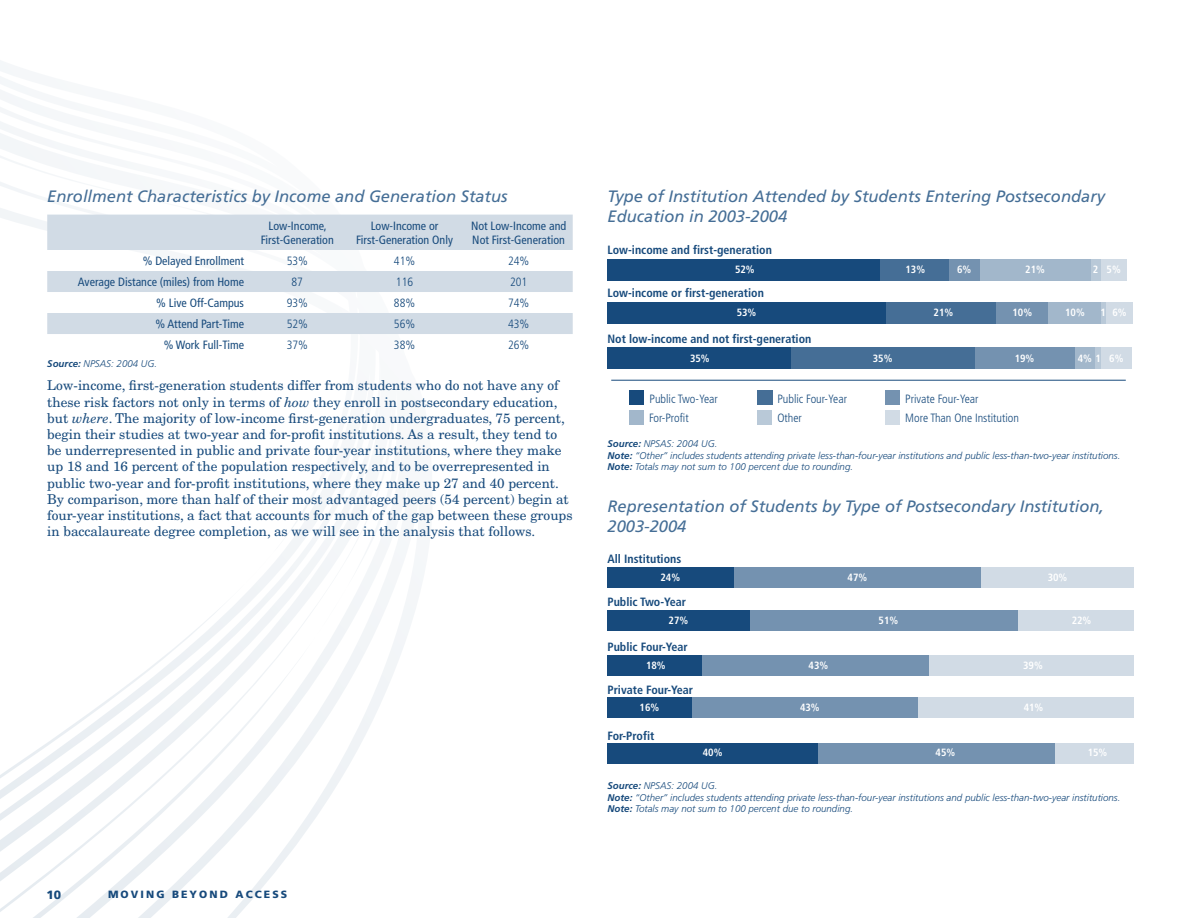
<style>
.page{position:relative;width:1188px;height:918px;background:#fff}
.page>*{position:absolute;margin:0;border:0;box-sizing:border-box;transform-origin:0 0}
.t1{font:italic 16.5px/19.8px "Frutiger";color:#456e96}
.t2{font:13.5px/16.2px "New Century Schlbk";color:#174a7c}
.t3{font:condensed 12px/14.4px "Frutiger";color:#174a7c;text-align:center}
.t4{font:700 condensed 12px "Frutiger";color:#174a7c}
.t5{font:300 condensed 12px "Frutiger";color:#174a7c}
.t6{font:900 12px "Frutiger";color:#174a7c}
.t7{font:700 condensed 10.5px "Frutiger";color:#fff}
.t8{font:900 10.5px "Frutiger";letter-spacing:.2em;color:#174a7c}
.t9{font:italic 300 9.75px/11.7px "Frutiger";color:#174a7c}
.s1{font-weight:700}
.s2{font-style:italic}
</style>
<div class="page">
<svg style="left:0;top:70px;width:374px;height:848px"></svg>
<svg style="left:47px;top:215px;width:526px;height:119px;fill:#d1dbe5"></svg>
<hr style="left:611px;top:380px;width:515px;height:1px;background:#174a7c">
<div style="left:629px;top:390px;width:15px;height:15px;background:#174a7c"></div>
<div style="left:757px;top:390px;width:15px;height:15px;background:#456e96"></div>
<div style="left:885px;top:390px;width:15px;height:15px;background:#7492b0"></div>
<div style="left:629px;top:410px;width:15px;height:15px;background:#a2b7cb"></div>
<div style="left:757px;top:410px;width:15px;height:15px;background:#b9c9d8"></div>
<div style="left:885px;top:410px;width:15px;height:15px;background:#d1dbe5"></div>
<div style="left:1101px;top:259px;width:26px;height:21px;background:#d1dbe5"></div>
<div style="left:1106px;top:302px;width:27px;height:22px;background:#d1dbe5"></div>
<div style="left:1101px;top:347px;width:31px;height:22px;background:#d1dbe5"></div>
<div style="left:1090px;top:259px;width:11px;height:21px;background:#b9c9d8"></div>
<div style="left:1101px;top:302px;width:5px;height:22px;background:#b9c9d8"></div>
<div style="left:1095px;top:347px;width:6px;height:22px;background:#b9c9d8"></div>
<div style="left:980px;top:259px;width:110px;height:21px;background:#a2b7cb"></div>
<div style="left:1048px;top:302px;width:53px;height:22px;background:#a2b7cb"></div>
<div style="left:1074px;top:347px;width:21px;height:22px;background:#a2b7cb"></div>
<div style="left:949px;top:259px;width:31px;height:21px;background:#7492b0"></div>
<div style="left:996px;top:302px;width:52px;height:22px;background:#7492b0"></div>
<div style="left:975px;top:347px;width:99px;height:22px;background:#7492b0"></div>
<div style="left:880px;top:259px;width:69px;height:21px;background:#456e96"></div>
<div style="left:886px;top:302px;width:110px;height:22px;background:#456e96"></div>
<div style="left:791px;top:347px;width:184px;height:22px;background:#456e96"></div>
<div style="left:608px;top:259px;width:272px;height:21px;background:#174a7c"></div>
<div style="left:608px;top:302px;width:278px;height:22px;background:#174a7c"></div>
<div style="left:608px;top:347px;width:183px;height:22px;background:#174a7c"></div>
<div style="left:981px;top:567px;width:153px;height:21px;background:#d1dbe5"></div>
<div style="left:1018px;top:610px;width:116px;height:21px;background:#d1dbe5"></div>
<div style="left:928px;top:655px;width:206px;height:21px;background:#d1dbe5"></div>
<div style="left:918px;top:697px;width:216px;height:21px;background:#d1dbe5"></div>
<div style="left:1055px;top:743px;width:79px;height:21px;background:#d1dbe5"></div>
<div style="left:734px;top:567px;width:247px;height:21px;background:#7492b0"></div>
<div style="left:750px;top:610px;width:268px;height:21px;background:#7492b0"></div>
<div style="left:702px;top:655px;width:226px;height:21px;background:#7492b0"></div>
<div style="left:692px;top:697px;width:226px;height:21px;background:#7492b0"></div>
<div style="left:818px;top:743px;width:237px;height:21px;background:#7492b0"></div>
<div style="left:608px;top:567px;width:126px;height:21px;background:#174a7c"></div>
<div style="left:608px;top:610px;width:142px;height:21px;background:#174a7c"></div>
<div style="left:608px;top:655px;width:94px;height:21px;background:#174a7c"></div>
<div style="left:608px;top:697px;width:84px;height:21px;background:#174a7c"></div>
<div style="left:608px;top:743px;width:210px;height:21px;background:#174a7c"></div>
<p class="t1" style="left:47px;top:186px;width:462px">Enrollment Characteristics by Income and Generation Status</p>
<p class="t3" style="left:261px;top:218px;width:75px">Low-Income,<br>First-Generation</p>
<p class="t3" style="left:356px;top:218px;width:98px">Low-Income or<br>First-Generation Only</p>
<p class="t3" style="left:471px;top:218px;width:97px;text-align:left">Not Low-Income and<br>Not First-Generation</p>
<p class="t3" style="left:143px;top:254px;width:103px">% Delayed Enrollment</p>
<p class="t5" style="left:287px;top:254px;width:23px">53%</p>
<p class="t5" style="left:394px;top:254px;width:23px">41%</p>
<p class="t5" style="left:508px;top:254px;width:23px">24%</p>
<p class="t3" style="left:78px;top:275px;width:168px">Average Distance (miles) from Home</p>
<p class="t5" style="left:292px;top:275px;width:13px">87</p>
<p class="t5" style="left:396px;top:275px;width:19px">116</p>
<p class="t5" style="left:510px;top:275px;width:19px">201</p>
<p class="t3" style="left:156px;top:296px;width:89px">% Live Off-Campus</p>
<p class="t5" style="left:287px;top:296px;width:23px">93%</p>
<p class="t5" style="left:394px;top:296px;width:23px">88%</p>
<p class="t5" style="left:508px;top:296px;width:23px">74%</p>
<p class="t3" style="left:155px;top:317px;width:90px">% Attend Part-Time</p>
<p class="t5" style="left:287px;top:317px;width:23px">52%</p>
<p class="t5" style="left:394px;top:317px;width:23px">56%</p>
<p class="t5" style="left:508px;top:317px;width:23px">43%</p>
<p class="t3" style="left:164px;top:338px;width:82px">% Work Full-Time</p>
<p class="t5" style="left:287px;top:338px;width:23px">37%</p>
<p class="t5" style="left:394px;top:338px;width:23px">38%</p>
<p class="t5" style="left:508px;top:338px;width:23px">26%</p>
<p class="t9" style="left:47px;top:358px;width:111px"><span class="s1">Source:</span> NPSAS: 2004 UG.</p>
<p class="t2" style="left:47px;top:378px;width:527px">Low-income, first-generation students differ from students who do not have any of these risk factors not only in terms of <span class="s2">how</span> they enroll in postsecondary education, but <span class="s2">where</span>. The majority of low-income first-generation undergraduates, 75 percent, begin their studies at two-year and for-profit institutions. As a result, they tend to be underrepresented in public and private four-year institutions, where they make up 18 and 16 percent of the population respectively, and to be overrepresented in public two-year and for-profit institutions, where they make up 27 and 40 percent.<br>By comparison, more than half of their most advantaged peers (54 percent) begin at four-year institutions, a fact that accounts for much of the gap between these groups in baccalaureate degree completion, as we will see in the analysis that follows.</p>
<p class="t6" style="left:46px;top:888px;width:16px">10</p>
<p class="t8" style="left:108px;top:888px;width:181px">MOVING BEYOND ACCESS</p>
<p class="t1" style="left:608px;top:186px;width:499px">Type of Institution Attended by Students Entering Postsecondary<br>Education in 2003-2004</p>
<p class="t4" style="left:608px;top:243px;width:166px">Low-income and first-generation</p>
<p class="t7" style="left:735px;top:263px;width:21px">52%</p>
<p class="t7" style="left:905px;top:263px;width:21px">13%</p>
<p class="t7" style="left:957px;top:263px;width:16px">6%</p>
<p class="t7" style="left:1025px;top:263px;width:21px">21%</p>
<p class="t7" style="left:1093px;top:263px;width:30px">2 5%</p>
<p class="t7" style="left:737px;top:306px;width:21px">53%</p>
<p class="t7" style="left:934px;top:306px;width:21px">21%</p>
<p class="t7" style="left:1012px;top:306px;width:21px">10%</p>
<p class="t7" style="left:1065px;top:306px;width:21px">10%</p>
<p class="t7" style="left:1100px;top:306px;width:28px">1 6%</p>
<p class="t4" style="left:608px;top:286px;width:158px">Low-income or first-generation</p>
<p class="t4" style="left:608px;top:331px;width:205px">Not low-income and not first-generation</p>
<p class="t7" style="left:690px;top:352px;width:21px">35%</p>
<p class="t7" style="left:873px;top:352px;width:21px">35%</p>
<p class="t7" style="left:1015px;top:352px;width:21px">19%</p>
<p class="t7" style="left:1078px;top:352px;width:47px">4% 1 6%</p>
<p class="t5" style="left:650px;top:392px;width:70px">Public Two-Year</p>
<p class="t5" style="left:777px;top:392px;width:71px">Public Four-Year</p>
<p class="t5" style="left:905px;top:392px;width:75px">Private Four-Year</p>
<p class="t5" style="left:649px;top:411px;width:41px">For-Profit</p>
<p class="t5" style="left:777px;top:411px;width:26px">Other</p>
<p class="t5" style="left:905px;top:411px;width:115px">More Than One Institution</p>
<p class="t9" style="left:608px;top:438px;width:514px"><span class="s1">Source:</span> NPSAS: 2004 UG.<br><span class="s1">Note:</span> “Other” includes students attending private less-than-four-year institutions and public less-than-two-year institutions.<br><span class="s1">Note:</span> Totals may not sum to 100 percent due to rounding.</p>
<p class="t1" style="left:608px;top:496px;width:498px">Representation of Students by Type of Postsecondary Institution,<br>2003-2004</p>
<p class="t4" style="left:608px;top:551px;width:75px">All Institutions</p>
<p class="t7" style="left:661px;top:571px;width:21px">24%</p>
<p class="t7" style="left:848px;top:571px;width:21px">47%</p>
<p class="t7" style="left:1048px;top:572px;width:21px">30%</p>
<p class="t7" style="left:669px;top:614px;width:21px">27%</p>
<p class="t7" style="left:879px;top:614px;width:21px">51%</p>
<p class="t7" style="left:1072px;top:614px;width:21px">22%</p>
<p class="t7" style="left:646px;top:659px;width:21px">18%</p>
<p class="t7" style="left:809px;top:659px;width:21px">43%</p>
<p class="t7" style="left:1023px;top:659px;width:21px">39%</p>
<p class="t7" style="left:640px;top:701px;width:21px">16%</p>
<p class="t7" style="left:800px;top:701px;width:21px">43%</p>
<p class="t7" style="left:1024px;top:701px;width:21px">41%</p>
<p class="t7" style="left:703px;top:746px;width:21px">40%</p>
<p class="t7" style="left:936px;top:746px;width:21px">45%</p>
<p class="t7" style="left:1088px;top:746px;width:21px">15%</p>
<p class="t9" style="left:608px;top:780px;width:514px"><span class="s1">Source:</span> NPSAS: 2004 UG.<br><span class="s1">Note:</span> “Other” includes students attending private less-than-four-year institutions and public less-than-two-year institutions.<br><span class="s1">Note:</span> Totals may not sum to 100 percent due to rounding.</p>
<p class="t4" style="left:608px;top:595px;width:80px">Public Two-Year</p>
<p class="t4" style="left:608px;top:640px;width:82px">Public Four-Year</p>
<p class="t4" style="left:608px;top:683px;width:87px">Private Four-Year</p>
<p class="t4" style="left:608px;top:729px;width:48px">For-Profit</p>
</div>
